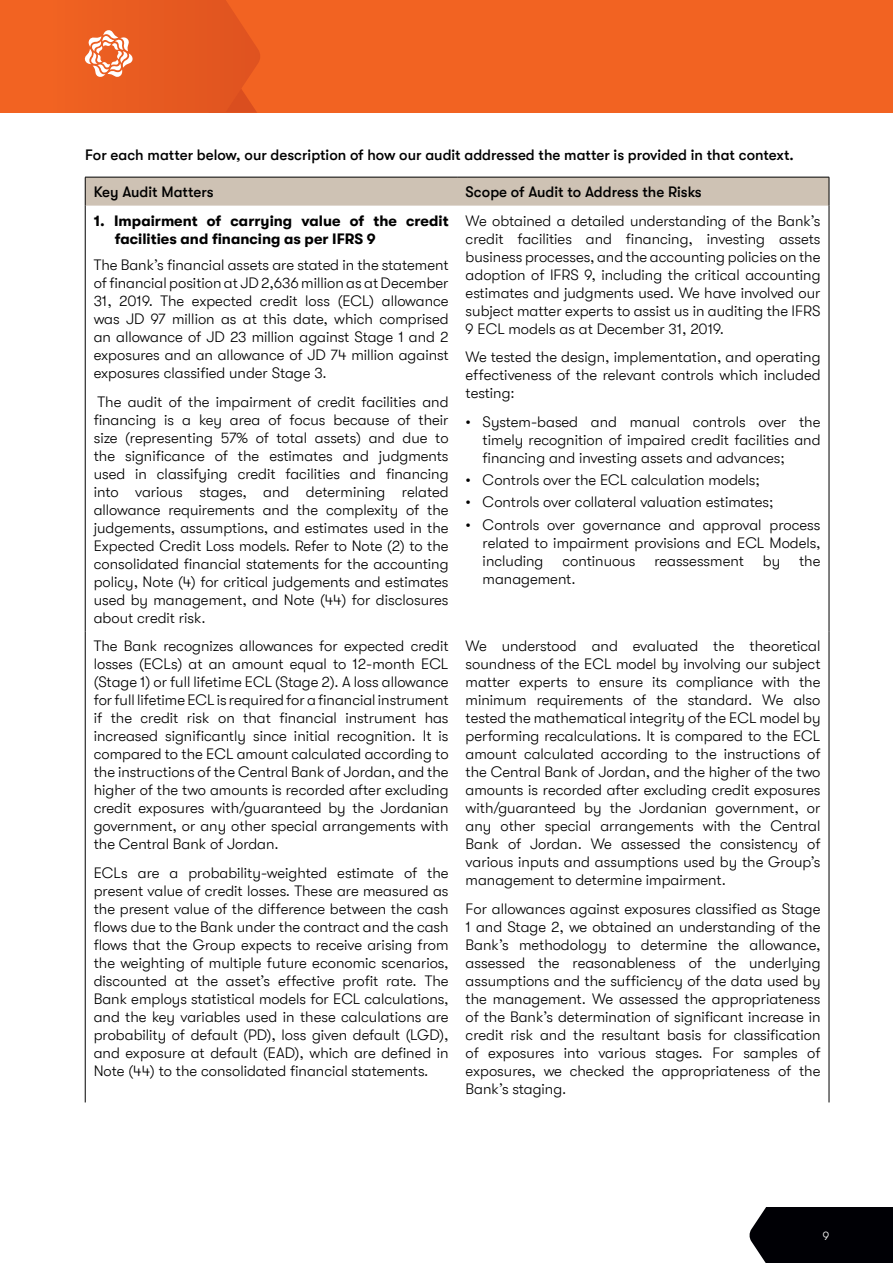
<style>
.page{position:relative;width:893px;height:1263px;background:#fff}
.page>*{position:absolute;margin:0;border:0;box-sizing:border-box;transform-origin:0 0}
.t1{font:300 15px/18px "GT Walsheim";color:#000;text-align:justify}
.t2{font:500 15px "GT Walsheim";color:#000}
.t3{font:700 15px/18px "GT Walsheim";color:#000}
.t4{font:300 12px "GT Walsheim";color:#fff}
</style>
<div class="page">
<div style="left:749px;top:1208px;width:144px;height:55px;background:#000005"></div>
<div style="left:0;top:0;width:893px;height:113px;background:#f26322"></div>
<svg style="left:84px;top:0;width:176px;height:113px"></svg>
<svg style="left:85px;top:177px;width:745px;height:29px;background:#c9bdb0"></svg>
<hr style="left:85px;top:206px;width:1px;height:425px;background:#000">
<hr style="left:829px;top:206px;width:1px;height:425px;background:#000">
<hr style="left:85px;top:631px;width:1px;height:471px;background:#000">
<hr style="left:829px;top:631px;width:1px;height:471px;background:#000">
<p class="t2" style="left:85px;top:147px;width:710px">For each matter below, our description of how our audit addressed the matter is provided in that context.</p>
<p class="t2" style="left:94px;top:183px;width:121px">Key Audit Matters</p>
<p class="t2" style="left:466px;top:183px;width:238px">Scope of Audit to Address the Risks</p>
<p class="t3" style="left:115px;top:211px;width:335px;text-indent:-21px">1. Impairment of carrying value of the credit facilities and financing as per IFRS 9</p>
<p class="t1" style="left:94px;top:256px;width:356px">The Bank’s financial assets are stated in the statement of financial position at JD 2,636 million as at December 31, 2019. The expected credit loss (ECL) allowance was JD 97 million as at this date, which comprised an allowance of JD 23 million against Stage 1 and 2 exposures and an allowance of JD 74 million against exposures classified under Stage 3.</p>
<p class="t1" style="left:94px;top:393px;width:356px">The audit of the impairment of credit facilities and financing is a key area of focus because of their size (representing 57% of total assets) and due to the significance of the estimates and judgments used in classifying credit facilities and financing into various stages, and determining related allowance requirements and the complexity of the judgements, assumptions, and estimates used in the Expected Credit Loss models. Refer to Note (2) to the consolidated financial statements for the accounting policy, Note (4) for critical judgements and estimates used by management, and Note (44) for disclosures about credit risk.</p>
<p class="t1" style="left:466px;top:212px;width:356px">We obtained a detailed understanding of the Bank’s credit facilities and financing, investing assets business processes, and the accounting policies on the adoption of IFRS 9, including the critical accounting estimates and judgments used. We have involved our subject matter experts to assist us in auditing the IFRS 9 ECL models as at December 31, 2019.</p>
<p class="t1" style="left:466px;top:348px;width:356px">We tested the design, implementation, and operating effectiveness of the relevant controls which included testing:</p>
<p class="t1" style="left:483px;top:413px;width:339px;text-indent:-17px">• System-based and manual controls over the timely recognition of impaired credit facilities and financing and investing assets and advances;</p>
<p class="t1" style="left:466px;top:471px;width:296px">• Controls over the ECL calculation models;</p>
<p class="t1" style="left:466px;top:493px;width:309px">• Controls over collateral valuation estimates;</p>
<p class="t1" style="left:483px;top:516px;width:339px;text-indent:-17px">• Controls over governance and approval process related to impairment provisions and ECL Models, including</p>
<p class="t1" style="left:562px;top:552px;width:75px">continuous</p>
<p class="t1" style="left:654px;top:552px;width:91px">reassessment</p>
<p class="t1" style="left:763px;top:552px;width:19px">by</p>
<p class="t1" style="left:799px;top:552px;width:23px">the</p>
<p class="t1" style="left:483px;top:570px;width:95px">management.</p>
<p class="t1" style="left:94px;top:637px;width:356px">The Bank recognizes allowances for expected credit losses (ECLs) at an amount equal to 12-month ECL (Stage 1) or full lifetime ECL (Stage 2). A loss allowance for full lifetime ECL is required for a financial instrument if the credit risk on that financial instrument has increased significantly since initial recognition. It is compared to the ECL amount calculated according to the instructions of the Central Bank of Jordan, and the higher of the two amounts is recorded after excluding credit exposures with/guaranteed by the Jordanian government, or any other special arrangements with the Central Bank of Jordan.</p>
<p class="t1" style="left:94px;top:864px;width:356px">ECLs are a probability-weighted estimate of the present value of credit losses. These are measured as the present value of the difference between the cash flows due to the Bank under the contract and the cash flows that the Group expects to receive arising from the weighting of multiple future economic scenarios, discounted at the asset’s effective profit rate. The Bank employs statistical models for ECL calculations, and the key variables used in these calculations are probability of default (PD), loss given default (LGD), and exposure at default (EAD), which are defined in Note (44) to the consolidated financial statements.</p>
<p class="t1" style="left:466px;top:637px;width:356px">We understood and evaluated the theoretical soundness of the ECL model by involving our subject matter experts to ensure its compliance with the minimum requirements of the standard. We also tested the mathematical integrity of the ECL model by performing recalculations. It is compared to the ECL amount calculated according to the instructions of the Central Bank of Jordan, and the higher of the two amounts is recorded after excluding credit exposures with/guaranteed by the Jordanian government, or any other special arrangements with the Central Bank of Jordan. We assessed the consistency of various inputs and assumptions used by the Group’s management to determine impairment.</p>
<p class="t1" style="left:466px;top:900px;width:356px">For allowances against exposures classified as Stage 1 and Stage 2, we obtained an understanding of the Bank’s methodology to determine the allowance, assessed the reasonableness of the underlying assumptions and the sufficiency of the data used by the management. We assessed the appropriateness of the Bank’s determination of significant increase in credit risk and the resultant basis for classification of exposures into various stages. For samples of exposures, we checked the appropriateness of the Bank’s staging.</p>
<p class="t4" style="left:823px;top:1229px;width:8px">9</p>
</div>
